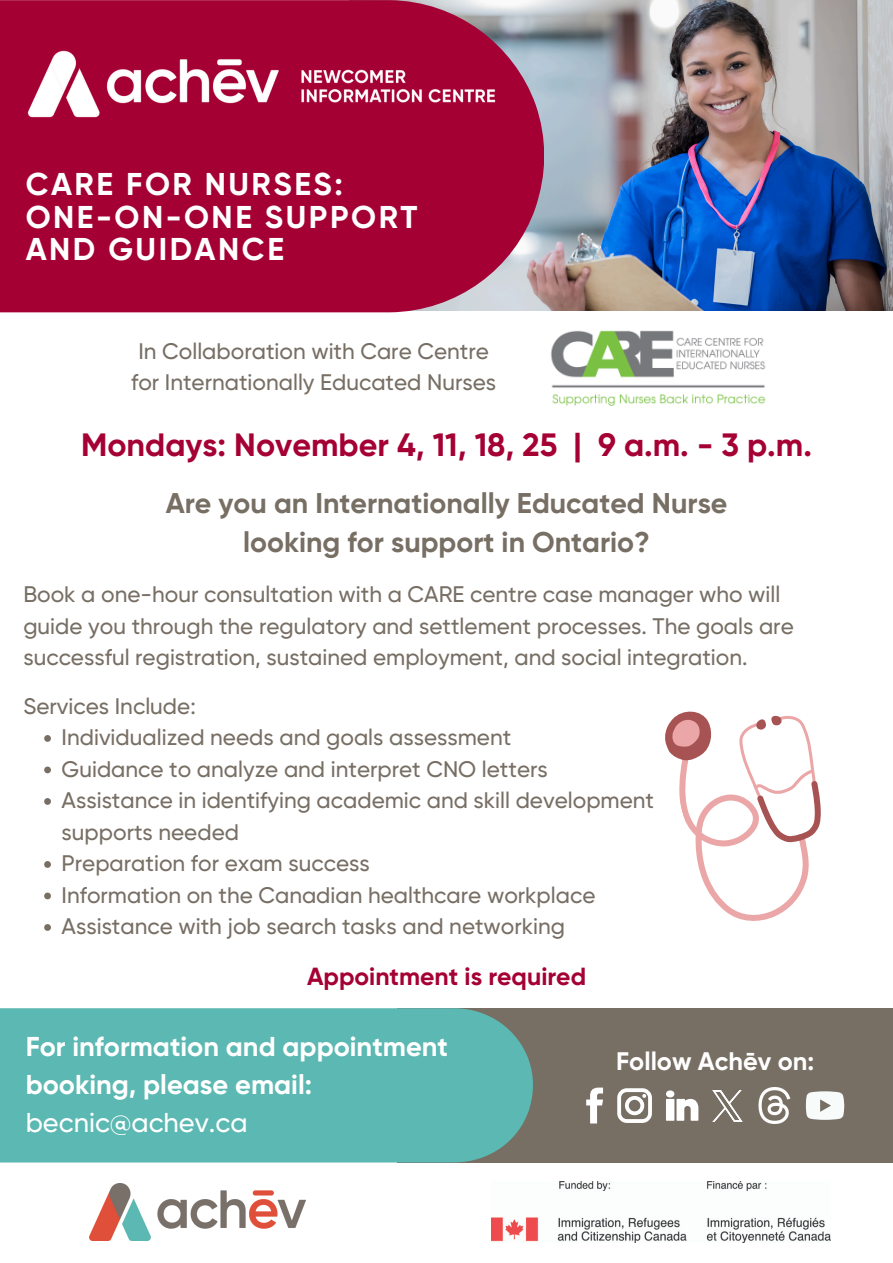
<style>
.page{position:relative;width:893px;height:1263px;background:#fff}
.page>*{position:absolute;margin:0;border:0;box-sizing:border-box;transform-origin:0 0}
.t1{font:700 32.25px "Gilroy";color:#a50034}
.t2{font:700 31.5px/32.6px "Gilroy";letter-spacing:.08em;color:#fff}
.t3{font:700 28.5px/39.4px "Gilroy";color:#776e64;text-align:center}
.t4{font:700 27.22px/37.8px "Gilroy";color:#fff}
.t5{font:700 25.35px "Gilroy";color:#fff}
.t6{font:700 24.75px "Gilroy";color:#a50034}
.t7{font:500 22.5px/31.5px "Gilroy";color:#776e64}
.s1{font-weight:500}
</style>
<div class="page">
<img style="left:491px;top:1181px;width:340px;height:62px">
<img style="left:89px;top:1183px;width:216px;height:57px">
<div style="left:397px;top:1008px;width:496px;height:154px;background:#776e64"></div>
<div style="left:0;top:1008px;width:533px;height:154px;background:#5cb8b2"></div>
<img style="left:544px;top:0;width:349px;height:310px">
<svg style="left:0;top:0;width:544px;height:312px;background:#a71443"></svg>
<img style="left:19px;top:0;width:489px;height:179px">
<svg style="left:586px;top:1087px;width:17px;height:36px"></svg>
<svg style="left:617px;top:1088px;width:35px;height:35px"></svg>
<svg style="left:666px;top:1090px;width:32px;height:31px"></svg>
<img style="left:712px;top:1090px;width:30px;height:31px">
<img style="left:758px;top:1088px;width:33px;height:35px">
<svg style="left:806px;top:1091px;width:38px;height:29px"></svg>
<img style="left:550px;top:330px;width:216px;height:76px">
<svg style="left:665px;top:711px;width:156px;height:210px"></svg>
<svg style="left:44px;top:735px;width:7px;height:7px"></svg>
<svg style="left:44px;top:766px;width:7px;height:7px"></svg>
<svg style="left:44px;top:798px;width:7px;height:7px"></svg>
<svg style="left:44px;top:861px;width:7px;height:7px"></svg>
<svg style="left:44px;top:892px;width:7px;height:7px"></svg>
<svg style="left:44px;top:924px;width:7px;height:7px"></svg>
<p class="t2" style="left:26px;top:168px;width:393px">CARE FOR NURSES:<br>ONE-ON-ONE SUPPORT<br>AND GUIDANCE</p>
<h5 class="t7" style="left:131px;top:335px;width:366px;text-align:center">In Collaboration with Care Centre for Internationally Educated Nurses</h5>
<p class="t1" style="left:81px;top:426px;width:732px">Mondays: November 4, 11, 18, 25 | 9 a.m. - 3 p.m.</p>
<p class="t3" style="left:166px;top:483px;width:563px">Are you an Internationally Educated Nurse looking for support in Ontario?</p>
<p class="t7" style="left:23px;top:579px;width:772px">Book a one-hour consultation with a CARE centre case manager who will guide you through the regulatory and settlement processes. The goals are successful registration, sustained employment, and social integration.</p>
<p class="t7" style="left:23px;top:690px;width:174px">Services Include:</p>
<h4 class="t7" style="left:62px;top:722px;width:451px">Individualized needs and goals assessment</h4>
<h3 class="t7" style="left:62px;top:753px;width:488px">Guidance to analyze and interpret CNO letters</h3>
<h4 class="t7" style="left:62px;top:785px;width:594px">Assistance in identifying academic and skill development supports needed</h4>
<p class="t7" style="left:62px;top:848px;width:310px">Preparation for exam success</p>
<p class="t7" style="left:62px;top:879px;width:535px">Information on the Canadian healthcare workplace</p>
<p class="t7" style="left:62px;top:911px;width:505px">Assistance with job search tasks and networking</p>
<p class="t6" style="left:307px;top:961px;width:281px">Appointment is required</p>
<p class="t4" style="left:26px;top:1028px;width:424px">For information and appointment booking, please email: <span class="s1">becnic@achev.ca</span></p>
<p class="t5" style="left:616px;top:1046px;width:200px">Follow Achēv on:</p>
</div>
